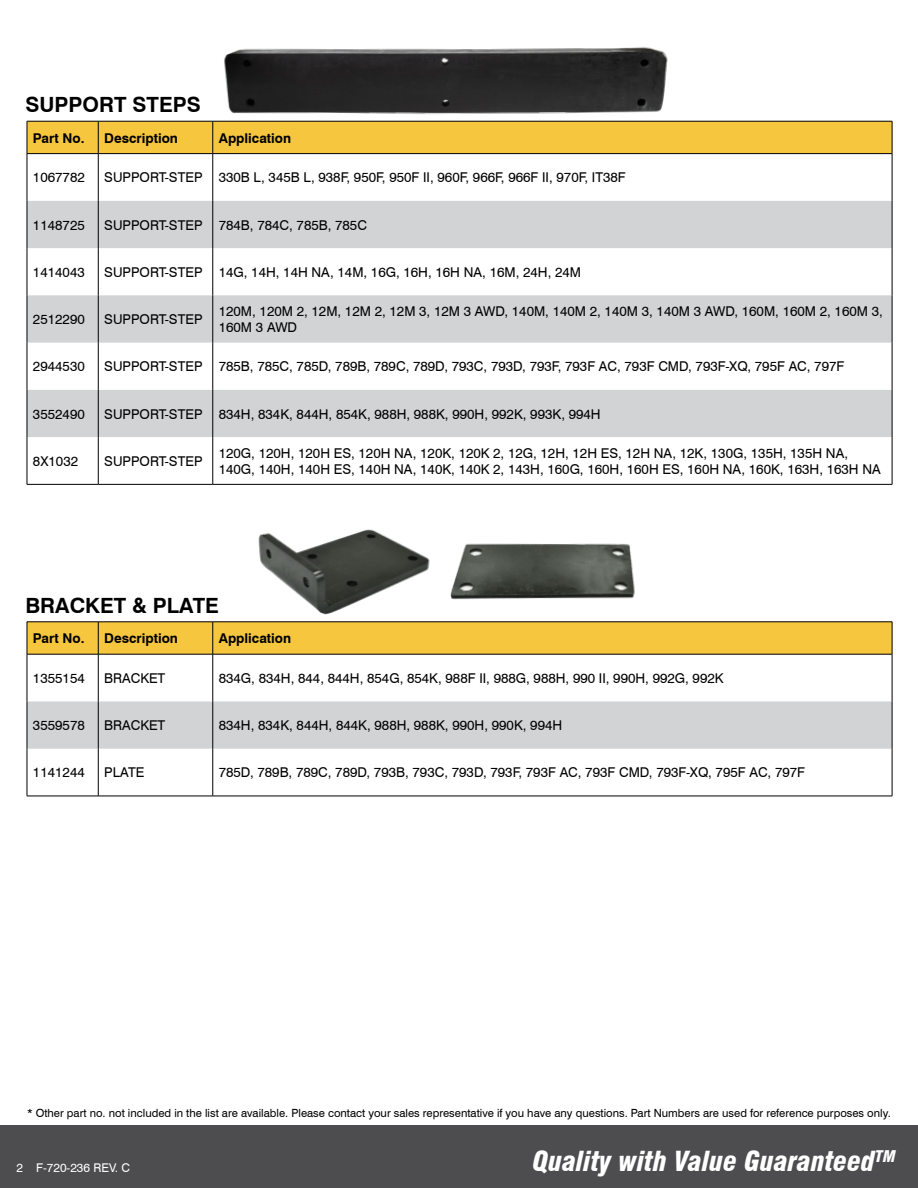
<style>
.page{position:relative;width:918px;height:1188px;background:#fff}
.page>*{position:absolute;margin:0;border:0;box-sizing:border-box;transform-origin:0 0}
.t1{font:italic 900 condensed 27px "Swiss 721 BT";color:#fff}
.t2{font:700 21px "Swiss 721 BT";color:#000}
.t3{font:13.5px/16.2px "Swiss 721 BT";color:#000}
.t4{font:700 13.5px "Swiss 721 BT";color:#000}
.t5{font:12px "Swiss 721 BT";color:#fff}
.t6{font:11.25px "Swiss 721 BT";color:#000}
</style>
<div class="page">
<div style="left:0;top:1125px;width:918px;height:63px;background:#4d4d4f"></div>
<img style="left:205px;top:47px;width:469px;height:74px">
<div style="left:28px;top:122px;width:864px;height:31px;background:#f5c63e"></div>
<svg style="left:28px;top:201px;width:864px;height:236px;fill:#d1d3d4"></svg>
<hr style="left:27px;top:154px;width:1px;height:47px;background:#000">
<hr style="left:98px;top:154px;width:1px;height:47px;background:#000">
<hr style="left:213px;top:154px;width:1px;height:47px;background:#000">
<hr style="left:892px;top:154px;width:1px;height:47px;background:#000">
<hr style="left:27px;top:201px;width:1px;height:47px;background:#000">
<hr style="left:98px;top:201px;width:1px;height:47px;background:#000">
<hr style="left:213px;top:201px;width:1px;height:47px;background:#000">
<hr style="left:892px;top:201px;width:1px;height:47px;background:#000">
<hr style="left:27px;top:248px;width:1px;height:47px;background:#000">
<hr style="left:98px;top:248px;width:1px;height:47px;background:#000">
<hr style="left:213px;top:248px;width:1px;height:47px;background:#000">
<hr style="left:892px;top:248px;width:1px;height:47px;background:#000">
<hr style="left:27px;top:295px;width:1px;height:48px;background:#000">
<hr style="left:98px;top:295px;width:1px;height:48px;background:#000">
<hr style="left:213px;top:295px;width:1px;height:48px;background:#000">
<hr style="left:892px;top:295px;width:1px;height:48px;background:#000">
<hr style="left:27px;top:343px;width:1px;height:47px;background:#000">
<hr style="left:98px;top:343px;width:1px;height:47px;background:#000">
<hr style="left:213px;top:343px;width:1px;height:47px;background:#000">
<hr style="left:892px;top:343px;width:1px;height:47px;background:#000">
<hr style="left:27px;top:390px;width:1px;height:47px;background:#000">
<hr style="left:98px;top:390px;width:1px;height:47px;background:#000">
<hr style="left:213px;top:390px;width:1px;height:47px;background:#000">
<hr style="left:892px;top:390px;width:1px;height:47px;background:#000">
<hr style="left:27px;top:437px;width:1px;height:47px;background:#000">
<hr style="left:98px;top:437px;width:1px;height:47px;background:#000">
<hr style="left:213px;top:437px;width:1px;height:47px;background:#000">
<hr style="left:892px;top:437px;width:1px;height:47px;background:#000">
<hr style="left:27px;top:484px;width:71px;height:1px;background:#000">
<hr style="left:98px;top:484px;width:115px;height:1px;background:#000">
<hr style="left:213px;top:484px;width:679px;height:1px;background:#000">
<hr style="left:27px;top:121px;width:71px;height:1px;background:#000">
<hr style="left:27px;top:121px;width:1px;height:32px;background:#000">
<hr style="left:98px;top:121px;width:115px;height:1px;background:#000">
<hr style="left:98px;top:121px;width:1px;height:32px;background:#000">
<hr style="left:213px;top:121px;width:679px;height:1px;background:#000">
<hr style="left:213px;top:121px;width:1px;height:32px;background:#000">
<hr style="left:892px;top:121px;width:1px;height:32px;background:#000">
<hr style="left:27px;top:153px;width:71px;height:1px;background:#000">
<hr style="left:98px;top:153px;width:115px;height:1px;background:#000">
<hr style="left:213px;top:153px;width:679px;height:1px;background:#000">
<img style="left:252px;top:529px;width:187px;height:93px">
<div style="left:28px;top:623px;width:864px;height:31px;background:#f5c63e"></div>
<div style="left:28px;top:701px;width:864px;height:48px;background:#d1d3d4"></div>
<hr style="left:27px;top:654px;width:1px;height:47px;background:#000">
<hr style="left:98px;top:654px;width:1px;height:47px;background:#000">
<hr style="left:213px;top:654px;width:1px;height:47px;background:#000">
<hr style="left:892px;top:654px;width:1px;height:47px;background:#000">
<hr style="left:27px;top:701px;width:1px;height:48px;background:#000">
<hr style="left:98px;top:701px;width:1px;height:48px;background:#000">
<hr style="left:213px;top:701px;width:1px;height:48px;background:#000">
<hr style="left:892px;top:701px;width:1px;height:48px;background:#000">
<hr style="left:27px;top:749px;width:1px;height:47px;background:#000">
<hr style="left:98px;top:749px;width:1px;height:47px;background:#000">
<hr style="left:213px;top:749px;width:1px;height:47px;background:#000">
<hr style="left:892px;top:749px;width:1px;height:47px;background:#000">
<hr style="left:27px;top:622px;width:71px;height:1px;background:#000">
<hr style="left:27px;top:622px;width:1px;height:32px;background:#000">
<hr style="left:98px;top:622px;width:115px;height:1px;background:#000">
<hr style="left:98px;top:622px;width:1px;height:32px;background:#000">
<hr style="left:213px;top:622px;width:679px;height:1px;background:#000">
<hr style="left:213px;top:622px;width:1px;height:32px;background:#000">
<hr style="left:892px;top:622px;width:1px;height:32px;background:#000">
<hr style="left:27px;top:654px;width:71px;height:1px;background:#000">
<hr style="left:98px;top:654px;width:115px;height:1px;background:#000">
<hr style="left:213px;top:654px;width:679px;height:1px;background:#000">
<hr style="left:27px;top:796px;width:71px;height:1px;background:#000">
<hr style="left:98px;top:796px;width:115px;height:1px;background:#000">
<hr style="left:213px;top:796px;width:679px;height:1px;background:#000">
<img style="left:419px;top:529px;width:216px;height:91px">
<h2 class="t2" style="left:26px;top:92px;width:177px">SUPPORT STEPS</h2>
<p class="t4" style="left:33px;top:130px;width:53px">Part No.</p>
<p class="t4" style="left:104px;top:130px;width:75px">Description</p>
<p class="t4" style="left:219px;top:130px;width:74px">Application</p>
<p class="t3" style="left:33px;top:169px;width:53px">1067782</p>
<p class="t3" style="left:104px;top:169px;width:523px">SUPPORT-STEP 330B L, 345B L, 938F, 950F, 950F II, 960F, 966F, 966F II, 970F, IT38F</p>
<p class="t3" style="left:33px;top:217px;width:53px">1148725</p>
<p class="t3" style="left:104px;top:217px;width:264px">SUPPORT-STEP 784B, 784C, 785B, 785C</p>
<p class="t3" style="left:33px;top:264px;width:53px">1414043</p>
<p class="t3" style="left:104px;top:264px;width:478px">SUPPORT-STEP 14G, 14H, 14H NA, 14M, 16G, 16H, 16H NA, 16M, 24H, 24M</p>
<p class="t3" style="left:33px;top:311px;width:53px">2512290</p>
<p class="t3" style="left:104px;top:311px;width:100px">SUPPORT-STEP</p>
<p class="t3" style="left:219px;top:303px;width:666px">120M, 120M 2, 12M, 12M 2, 12M 3, 12M 3 AWD, 140M, 140M 2, 140M 3, 140M 3 AWD, 160M, 160M 2, 160M 3,<br>160M 3 AWD</p>
<p class="t3" style="left:33px;top:358px;width:53px">2944530</p>
<p class="t3" style="left:104px;top:358px;width:742px">SUPPORT-STEP 785B, 785C, 785D, 789B, 789C, 789D, 793C, 793D, 793F, 793F AC, 793F CMD, 793F-XQ, 795F AC, 797F</p>
<p class="t3" style="left:33px;top:406px;width:53px">3552490</p>
<p class="t3" style="left:104px;top:406px;width:498px">SUPPORT-STEP 834H, 834K, 844H, 854K, 988H, 988K, 990H, 992K, 993K, 994H</p>
<p class="t3" style="left:33px;top:453px;width:47px">8X1032</p>
<p class="t3" style="left:104px;top:453px;width:100px">SUPPORT-STEP</p>
<p class="t3" style="left:219px;top:445px;width:663px">120G, 120H, 120H ES, 120H NA, 120K, 120K 2, 12G, 12H, 12H ES, 12H NA, 12K, 130G, 135H, 135H NA,<br>140G, 140H, 140H ES, 140H NA, 140K, 140K 2, 143H, 160G, 160H, 160H ES, 160H NA, 160K, 163H, 163H NA</p>
<h2 class="t2" style="left:26px;top:593px;width:195px">BRACKET &amp; PLATE</h2>
<p class="t4" style="left:33px;top:630px;width:53px">Part No.</p>
<p class="t4" style="left:104px;top:630px;width:75px">Description</p>
<p class="t4" style="left:219px;top:630px;width:74px">Application</p>
<p class="t3" style="left:33px;top:670px;width:53px">1355154</p>
<p class="t3" style="left:104px;top:670px;width:63px">BRACKET</p>
<p class="t3" style="left:219px;top:670px;width:506px">834G, 834H, 844, 844H, 854G, 854K, 988F II, 988G, 988H, 990 II, 990H, 992G, 992K</p>
<p class="t3" style="left:33px;top:717px;width:53px">3559578</p>
<p class="t3" style="left:104px;top:717px;width:63px">BRACKET</p>
<p class="t3" style="left:219px;top:717px;width:345px">834H, 834K, 844H, 844K, 988H, 988K, 990H, 990K, 994H</p>
<p class="t3" style="left:33px;top:764px;width:53px">1141244</p>
<p class="t3" style="left:104px;top:764px;width:42px">PLATE</p>
<p class="t3" style="left:219px;top:764px;width:588px">785D, 789B, 789C, 789D, 793B, 793C, 793D, 793F, 793F AC, 793F CMD, 793F-XQ, 795F AC, 797F</p>
<p class="t6" style="left:27px;top:1106px;width:865px">* Other part no. not included in the list are available. Please contact your sales representative if you have any questions. Part Numbers are used for reference purposes only.</p>
<p class="t5" style="left:17px;top:1161px;width:115px">2 F-720-236 REV. C</p>
<h1 class="t1" style="left:533px;top:1145px;width:364px">Quality with Value Guaranteed<sup>TM</sup></h1>
</div>
